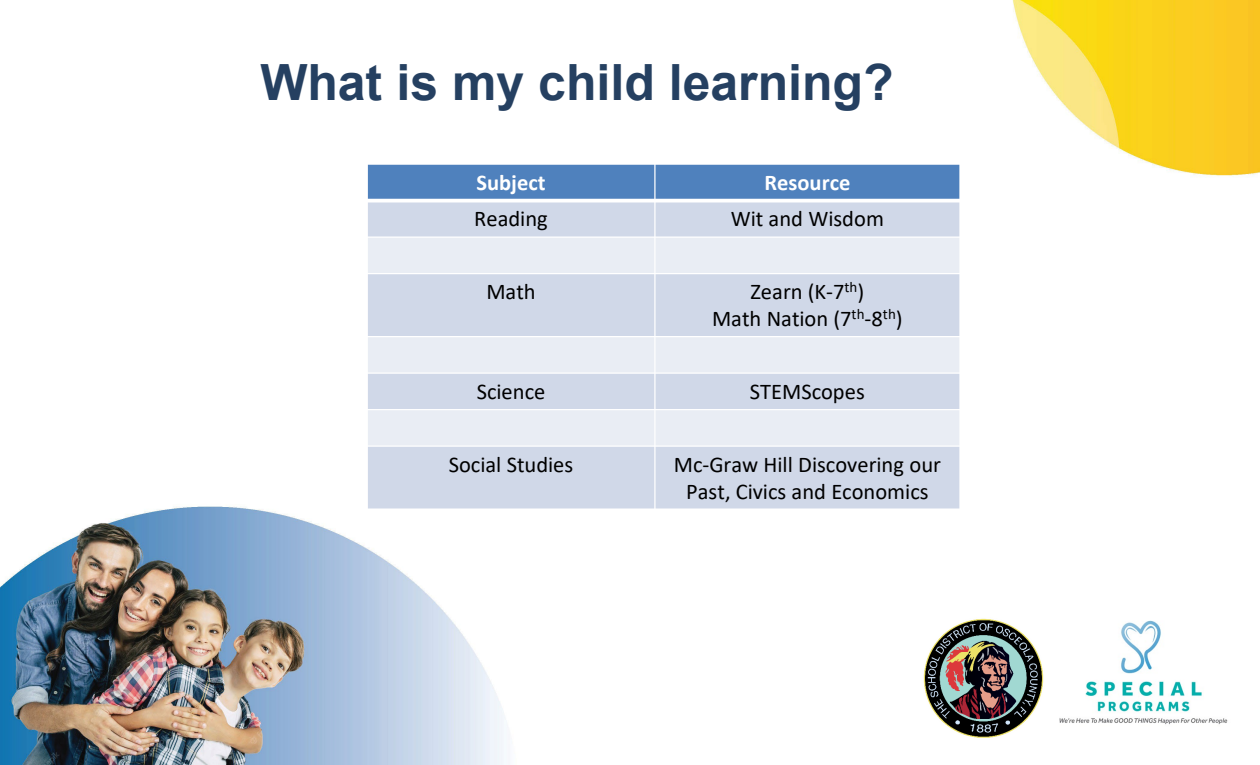
<style>
.page{position:relative;width:1260px;height:765px;background:#fff}
.page>*{position:absolute;margin:0;border:0;box-sizing:border-box;transform-origin:0 0}
.t1{font:700 50px "Arial";color:#254061}
.t2{font:22.5px/27px "Calibri";color:#000;text-align:center}
.t3{font:700 22.5px "Calibri";color:#fff}
</style>
<div class="page">
<img style="left:0;top:0;width:1260px;height:765px">
<img style="left:920px;top:615px;width:127px;height:126px">
<img style="left:1047px;top:615px;width:193px;height:120px">
<div style="left:367px;top:164px;width:288px;height:37px;background:#4f81bd"></div>
<div style="left:655px;top:164px;width:305px;height:37px;background:#4f81bd"></div>
<div style="left:367px;top:201px;width:288px;height:36px;background:#d0d8e8"></div>
<div style="left:655px;top:201px;width:305px;height:36px;background:#d0d8e8"></div>
<div style="left:367px;top:237px;width:288px;height:37px;background:#e9edf4"></div>
<div style="left:655px;top:237px;width:305px;height:37px;background:#e9edf4"></div>
<div style="left:367px;top:274px;width:288px;height:63px;background:#d0d8e8"></div>
<div style="left:655px;top:274px;width:305px;height:63px;background:#d0d8e8"></div>
<div style="left:367px;top:337px;width:288px;height:36px;background:#e9edf4"></div>
<div style="left:655px;top:337px;width:305px;height:36px;background:#e9edf4"></div>
<div style="left:367px;top:373px;width:288px;height:37px;background:#d0d8e8"></div>
<div style="left:655px;top:373px;width:305px;height:37px;background:#d0d8e8"></div>
<div style="left:367px;top:410px;width:288px;height:36px;background:#e9edf4"></div>
<div style="left:655px;top:410px;width:305px;height:36px;background:#e9edf4"></div>
<div style="left:367px;top:446px;width:288px;height:63px;background:#d0d8e8"></div>
<div style="left:655px;top:446px;width:305px;height:63px;background:#d0d8e8"></div>
<hr style="left:654px;top:164px;width:2px;height:346px;background:#fff">
<svg style="left:368px;top:199px;width:591px;height:4px;fill:#fff"></svg>
<hr style="left:367px;top:237px;width:594px;height:1px;background:#fff">
<hr style="left:367px;top:273px;width:594px;height:1px;background:#fff">
<hr style="left:367px;top:336px;width:594px;height:1px;background:#fff">
<hr style="left:367px;top:373px;width:594px;height:1px;background:#fff">
<hr style="left:367px;top:409px;width:594px;height:1px;background:#fff">
<hr style="left:367px;top:446px;width:594px;height:1px;background:#fff">
<hr style="left:367px;top:164px;width:1px;height:346px;background:#fff">
<hr style="left:959px;top:164px;width:2px;height:346px;background:#fff">
<hr style="left:367px;top:164px;width:594px;height:1px;background:#fff">
<hr style="left:367px;top:509px;width:594px;height:1px;background:#fff">
<p class="t1" style="left:260px;top:48px;width:635px">What is my child learning?</p>
<p class="t3" style="left:476px;top:166px;width:71px">Subject</p>
<p class="t3" style="left:764px;top:166px;width:88px">Resource</p>
<p class="t2" style="left:474px;top:205px;width:75px">Reading</p>
<p class="t2" style="left:731px;top:205px;width:155px">Wit and Wisdom</p>
<p class="t2" style="left:486px;top:278px;width:51px">Math</p>
<p class="t2" style="left:750px;top:278px;width:115px">Zearn (K-7<sup>th</sup>)</p>
<p class="t2" style="left:712px;top:305px;width:192px">Math Nation (7<sup>th</sup>-8<sup>th</sup>)</p>
<p class="t2" style="left:477px;top:377px;width:70px">Science</p>
<p class="t2" style="left:750px;top:377px;width:116px">STEMScopes</p>
<p class="t2" style="left:449px;top:450px;width:126px">Social Studies</p>
<p class="t2" style="left:674px;top:450px;width:269px">Mc-Graw Hill Discovering our<br>Past, Civics and Economics</p>
</div>
